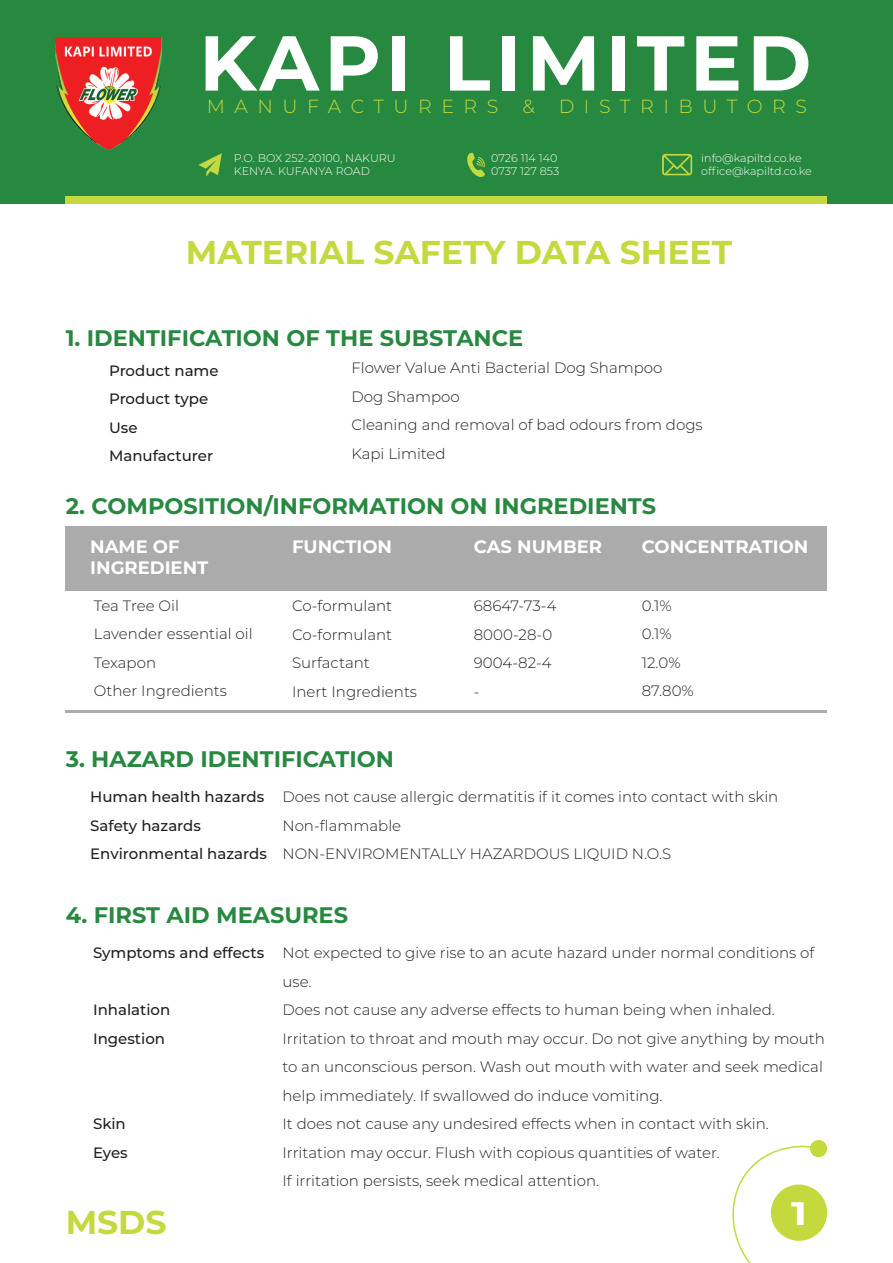
<style>
.page{position:relative;width:893px;height:1263px;background:#fff}
.page>*{position:absolute;margin:0;border:0;box-sizing:border-box;transform-origin:0 0}
.t1{font:700 77.7px "Montserrat";letter-spacing:.07em;color:#fff}
.t2{font:700 33px "Montserrat";color:#c4d93e}
.t3{font:700 32.55px "Montserrat";color:#fff;scale:1.25 1}
.t4{font:700 22.5px "Montserrat";color:#278840}
.t5{font:300 19.05px "Montserrat";letter-spacing:.5em;color:#c4d93e}
.t6{font:700 18px/21.6px "Montserrat";color:#fff}
.t7{font:300 15px/28.5px "Montserrat";color:#231f20}
.t8{font:500 15px/28.5px "Montserrat";color:#231f20}
.t9{font:300 11.1px/13.4px "Montserrat";color:#fff}
</style>
<div class="page">
<div style="left:0;top:0;width:893px;height:203px;background:#278840"></div>
<img style="left:55px;top:38px;width:107px;height:111px">
<div style="left:66px;top:196px;width:761px;height:7px;background:#c4d93e"></div>
<div style="left:66px;top:526px;width:761px;height:65px;background:#ababab"></div>
<hr style="left:66px;top:710px;width:761px;height:2px;background:#ababab">
<svg style="left:199px;top:153px;width:23px;height:24px"></svg>
<svg style="left:467px;top:153px;width:18px;height:24px"></svg>
<svg style="left:662px;top:154px;width:30px;height:21px"></svg>
<div style="left:771px;top:1184px;width:56px;height:57px;background:#c4d93e;border-radius:50%"></div>
<div style="left:810px;top:1140px;width:17px;height:17px;background:#c4d93e;border-radius:50%"></div>
<svg style="left:732px;top:1142px;width:88px;height:121px"></svg>
<h1 class="t1" style="left:199px;top:7px;width:614px">KAPI LIMITED</h1>
<p class="t5" style="left:207px;top:94px;width:293px">MANUFACTURERS</p>
<p class="t5" style="left:522px;top:94px;width:14px">&amp;</p>
<p class="t5" style="left:559px;top:94px;width:250px">DISTRIBUTORS</p>
<p class="t9" style="left:234px;top:151px;width:163px">P.O. BOX 252-20100, NAKURU<br>KENYA. KUFANYA ROAD</p>
<p class="t9" style="left:491px;top:151px;width:70px">0726 114 140<br>0737 127 853</p>
<p class="t9" style="left:701px;top:151px;width:112px">info@kapiltd.co.ke office@kapiltd.co.ke</p>
<h2 class="t2" style="left:186px;top:229px;width:548px">MATERIAL SAFETY DATA SHEET</h2>
<h3 class="t4" style="left:66px;top:322px;width:459px">1. IDENTIFICATION OF THE SUBSTANCE</h3>
<p class="t8" style="left:109px;top:356px;width:111px">Product name<br>Product type<br>Use<br>Manufacturer</p>
<p class="t7" style="left:351px;top:353px;width:353px">Flower Value Anti Bacterial Dog Shampoo<br>Dog Shampoo<br>Cleaning and removal of bad odours from dogs<br>Kapi Limited</p>
<h3 class="t4" style="left:66px;top:490px;width:592px">2. COMPOSITION/INFORMATION ON INGREDIENTS</h3>
<p class="t6" style="left:90px;top:535px;width:120px">NAME OF<br>INGREDIENT</p>
<p class="t6" style="left:292px;top:535px;width:102px">FUNCTION</p>
<p class="t6" style="left:642px;top:535px;width:168px">CONCENTRATION</p>
<p class="t6" style="left:474px;top:535px;width:130px">CAS NUMBER</p>
<p class="t7" style="left:94px;top:590px;width:160px">Tea Tree Oil<br>Lavender essential oil<br>Texapon<br>Other Ingredients</p>
<p class="t7" style="left:292px;top:591px;width:127px">Co-formulant<br>Co-formulant<br>Surfactant<br>Inert Ingredients</p>
<p class="t7" style="left:474px;top:591px;width:84px">68647-73-4<br>8000-28-0<br>9004-82-4 -</p>
<p class="t7" style="left:642px;top:590px;width:54px">0.1%<br>0.1%<br>12.0%<br>87.80%</p>
<h3 class="t4" style="left:66px;top:743px;width:330px">3. HAZARD IDENTIFICATION</h3>
<p class="t7" style="left:282px;top:782px;width:497px">Does not cause allergic dermatitis if it comes into contact with skin<br>Non-flammable<br>NON-ENVIROMENTALLY HAZARDOUS LIQUID N.O.S</p>
<p class="t8" style="left:90px;top:782px;width:178px">Human health hazards<br>Safety hazards<br>Environmental hazards</p>
<h3 class="t4" style="left:66px;top:899px;width:284px">4. FIRST AID MEASURES</h3>
<p class="t8" style="left:93px;top:938px;width:173px">Symptoms and effects</p>
<p class="t8" style="left:93px;top:995px;width:79px">Inhalation<br>Ingestion</p>
<p class="t8" style="left:93px;top:1109px;width:36px">Skin<br>Eyes</p>
<h2 class="t2" style="left:66px;top:1198px;width:102px">MSDS</h2>
<p class="t7" style="left:282px;top:938px;width:544px">Not expected to give rise to an acute hazard under normal conditions of use.<br>Does not cause any adverse effects to human being when inhaled.<br>Irritation to throat and mouth may occur. Do not give anything by mouth to an unconscious person. Wash out mouth with water and seek medical help immediately. If swallowed do induce vomiting.<br>It does not cause any undesired effects when in contact with skin.<br>Irritation may occur. Flush with copious quantities of water.<br>If irritation persists, seek medical attention.</p>
<h3 class="t3" style="left:791px;top:1190px;width:14px">1</h3>
</div>
